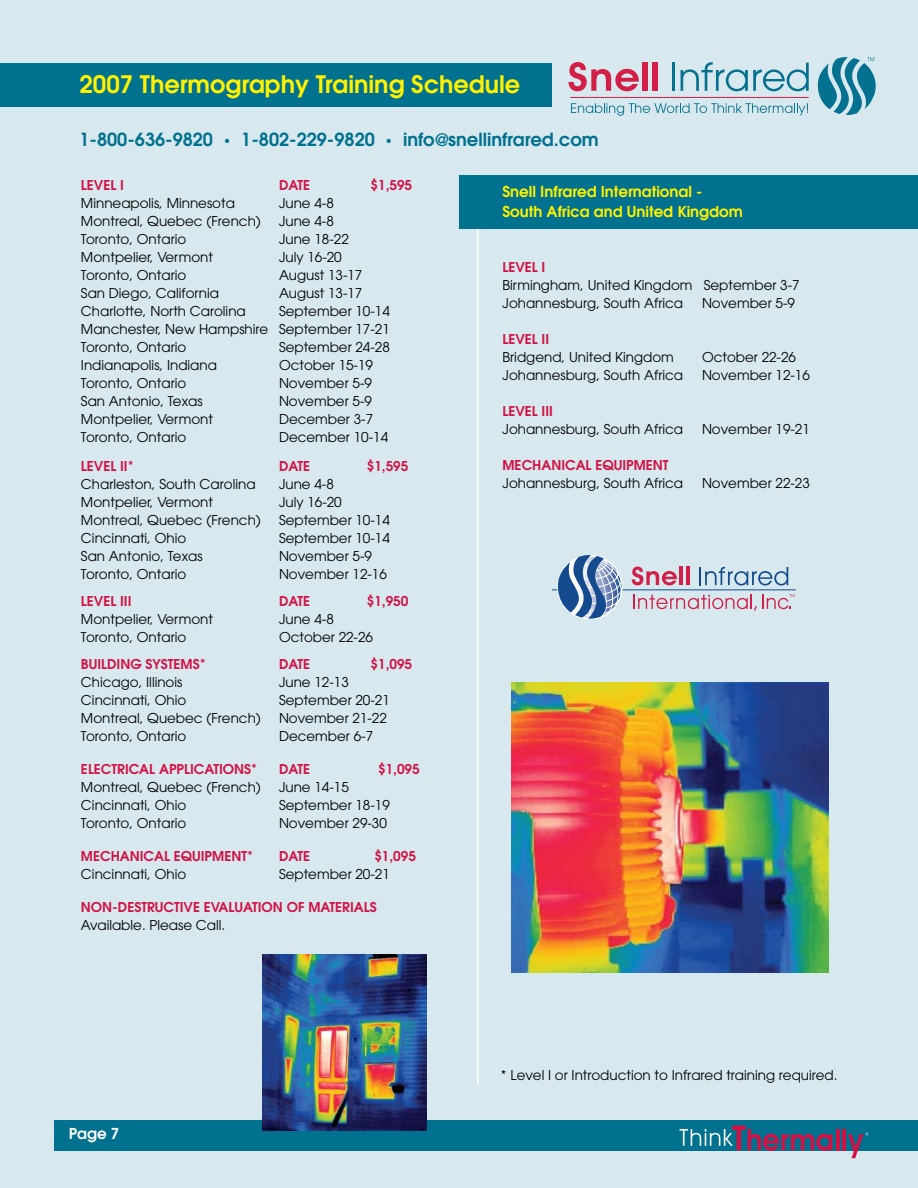
<style>
.page{position:relative;width:918px;height:1188px;background:#d7e8ee}
.page>*{position:absolute;margin:0;border:0;box-sizing:border-box;transform-origin:0 0}
.t1{font:600 24px "Avant Garde";color:#fff200}
.t2{font:600 18px "Avant Garde";color:#00718f}
.t3{font:600 15px/19.5px "Avant Garde";color:#fff200}
.t4{font:600 15px "Avant Garde";color:#fff}
.t5{font:13.5px/18px "Avant Garde";color:#000;text-align:justify}
.t6{font:600 13.5px "Avant Garde";color:#d31145}
.s1{font-size:13.5px}
</style>
<div class="page">
<div style="left:54px;top:1120px;width:864px;height:30px;background:#00718f"></div>
<svg style="left:679px;top:1126px;width:153px;height:25px"></svg>
<hr style="left:836px;top:1129px;width:3px;height:21px;background:#d31145">
<hr style="left:843px;top:1129px;width:3px;height:21px;background:#d31145">
<svg style="left:848px;top:1132px;width:20px;height:26px"></svg>
<div style="left:0;top:63px;width:552px;height:44px;background:#00718f"></div>
<hr style="left:477px;top:174px;width:1px;height:910px;background:#fff">
<img style="left:262px;top:954px;width:165px;height:177px">
<div style="left:459px;top:176px;width:459px;height:54px;background:#00718f"></div>
<hr style="left:552px;top:590px;width:244px;height:1px;background:#134b8e">
<svg style="left:553px;top:555px;width:72px;height:65px"></svg>
<svg style="left:634px;top:595px;width:123px;height:15px"></svg>
<svg style="left:763px;top:594px;width:32px;height:15px"></svg>
<svg style="left:632px;top:567px;width:45px;height:18px"></svg>
<hr style="left:680px;top:567px;width:3px;height:18px;background:#d31e47">
<hr style="left:686px;top:567px;width:3px;height:18px;background:#d31e47">
<svg style="left:699px;top:567px;width:89px;height:19px"></svg>
<svg style="left:568px;top:57px;width:308px;height:59px"></svg>
<img style="left:511px;top:682px;width:318px;height:290px">
<h1 class="t1" style="left:80px;top:68px;width:442px">2007 Thermography Training Schedule</h1>
<h2 class="t2" style="left:79px;top:128px;width:521px">1-800-636-9820 <span class="s1">•</span> 1-802-229-9820 <span class="s1">•</span> info@snellinfrared.com</h2>
<p class="t6" style="left:81px;top:176px;width:44px">LEVEL I</p>
<p class="t6" style="left:279px;top:176px;width:33px">DATE</p>
<p class="t6" style="left:371px;top:176px;width:43px">$1,595</p>
<p class="t5" style="left:81px;top:194px;width:155px">Minneapolis, Minnesota</p>
<p class="t5" style="left:279px;top:194px;width:56px">June 4-8</p>
<p class="t5" style="left:81px;top:212px;width:181px">Montreal, Quebec (French)</p>
<p class="t5" style="left:279px;top:212px;width:56px">June 4-8</p>
<p class="t5" style="left:81px;top:230px;width:107px">Toronto, Ontario</p>
<p class="t5" style="left:279px;top:230px;width:71px">June 18-22</p>
<p class="t5" style="left:81px;top:248px;width:133px">Montpelier, Vermont</p>
<p class="t5" style="left:279px;top:248px;width:64px">July 16-20</p>
<p class="t5" style="left:81px;top:266px;width:107px">Toronto, Ontario</p>
<p class="t5" style="left:279px;top:266px;width:85px">August 13-17</p>
<p class="t5" style="left:81px;top:284px;width:140px">San Diego, California</p>
<p class="t5" style="left:279px;top:284px;width:85px">August 13-17</p>
<p class="t5" style="left:81px;top:302px;width:166px">Charlotte, North Carolina</p>
<p class="t5" style="left:81px;top:302px;width:310px;text-indent:198px">September 10-14<br>Manchester, New Hampshire September 17-21<br>Toronto, Ontario</p>
<p class="t5" style="left:279px;top:338px;width:112px">September 24-28</p>
<p class="t5" style="left:81px;top:356px;width:137px">Indianapolis, Indiana</p>
<p class="t5" style="left:279px;top:356px;width:96px">October 15-19</p>
<p class="t5" style="left:81px;top:374px;width:107px">Toronto, Ontario</p>
<p class="t5" style="left:279px;top:374px;width:94px">November 5-9</p>
<p class="t5" style="left:81px;top:392px;width:123px">San Antonio, Texas</p>
<p class="t5" style="left:279px;top:392px;width:94px">November 5-9</p>
<p class="t5" style="left:81px;top:410px;width:133px">Montpelier, Vermont</p>
<p class="t5" style="left:279px;top:410px;width:96px">December 3-7</p>
<p class="t5" style="left:81px;top:428px;width:107px">Toronto, Ontario</p>
<p class="t5" style="left:279px;top:428px;width:111px">December 10-14</p>
<p class="t6" style="left:81px;top:457px;width:54px">LEVEL II*</p>
<p class="t6" style="left:279px;top:457px;width:33px">DATE</p>
<p class="t6" style="left:367px;top:457px;width:43px">$1,595</p>
<p class="t5" style="left:81px;top:475px;width:176px">Charleston, South Carolina</p>
<p class="t5" style="left:279px;top:475px;width:56px">June 4-8</p>
<p class="t5" style="left:81px;top:493px;width:133px">Montpelier, Vermont</p>
<p class="t5" style="left:279px;top:493px;width:64px">July 16-20</p>
<p class="t5" style="left:81px;top:511px;width:181px">Montreal, Quebec (French)</p>
<p class="t5" style="left:279px;top:511px;width:112px">September 10-14</p>
<p class="t5" style="left:81px;top:529px;width:107px">Cincinnati, Ohio</p>
<p class="t5" style="left:279px;top:529px;width:112px">September 10-14</p>
<p class="t5" style="left:81px;top:547px;width:123px">San Antonio, Texas</p>
<p class="t5" style="left:279px;top:547px;width:94px">November 5-9</p>
<p class="t5" style="left:81px;top:565px;width:107px">Toronto, Ontario</p>
<p class="t5" style="left:279px;top:565px;width:109px">November 12-16</p>
<p class="t6" style="left:81px;top:592px;width:52px">LEVEL III</p>
<p class="t6" style="left:279px;top:592px;width:33px">DATE</p>
<p class="t6" style="left:367px;top:592px;width:43px">$1,950</p>
<p class="t5" style="left:81px;top:610px;width:133px">Montpelier, Vermont</p>
<p class="t5" style="left:279px;top:610px;width:56px">June 4-8</p>
<p class="t5" style="left:81px;top:628px;width:107px">Toronto, Ontario</p>
<p class="t5" style="left:279px;top:628px;width:96px">October 22-26</p>
<p class="t6" style="left:81px;top:655px;width:126px">BUILDING SYSTEMS*</p>
<p class="t6" style="left:279px;top:655px;width:33px">DATE</p>
<p class="t6" style="left:371px;top:655px;width:43px">$1,095</p>
<p class="t5" style="left:81px;top:673px;width:103px">Chicago, Illinois</p>
<p class="t5" style="left:279px;top:673px;width:71px">June 12-13</p>
<p class="t5" style="left:81px;top:691px;width:107px">Cincinnati, Ohio</p>
<p class="t5" style="left:279px;top:691px;width:112px">September 20-21</p>
<p class="t5" style="left:81px;top:709px;width:181px">Montreal, Quebec (French)</p>
<p class="t5" style="left:279px;top:709px;width:109px">November 21-22</p>
<p class="t5" style="left:81px;top:727px;width:107px">Toronto, Ontario</p>
<p class="t5" style="left:279px;top:727px;width:96px">December 6-7</p>
<p class="t6" style="left:81px;top:760px;width:178px">ELECTRICAL APPLICATIONS*</p>
<p class="t6" style="left:279px;top:760px;width:33px">DATE</p>
<p class="t6" style="left:378px;top:760px;width:43px">$1,095</p>
<p class="t5" style="left:81px;top:778px;width:181px">Montreal, Quebec (French)</p>
<p class="t5" style="left:279px;top:778px;width:71px">June 14-15</p>
<p class="t5" style="left:81px;top:796px;width:107px">Cincinnati, Ohio</p>
<p class="t5" style="left:279px;top:796px;width:112px">September 18-19</p>
<p class="t5" style="left:81px;top:814px;width:107px">Toronto, Ontario</p>
<p class="t5" style="left:279px;top:814px;width:109px">November 29-30</p>
<p class="t6" style="left:81px;top:847px;width:173px">MECHANICAL EQUIPMENT*</p>
<p class="t6" style="left:279px;top:847px;width:33px">DATE</p>
<p class="t6" style="left:374px;top:847px;width:43px">$1,095</p>
<p class="t5" style="left:81px;top:865px;width:107px">Cincinnati, Ohio</p>
<p class="t5" style="left:279px;top:865px;width:112px">September 20-21</p>
<p class="t6" style="left:81px;top:898px;width:297px">NON-DESTRUCTIVE EVALUATION OF MATERIALS</p>
<p class="t5" style="left:81px;top:916px;width:146px">Available. Please Call.</p>
<p class="t4" style="left:69px;top:1123px;width:52px">Page 7</p>
<p class="t3" style="left:502px;top:182px;width:242px">Snell Infrared International -<br>South Africa and United Kingdom</p>
<p class="t6" style="left:502px;top:259px;width:44px">LEVEL I</p>
<p class="t5" style="left:502px;top:276px;width:299px">Birmingham, United Kingdom September 3-7<br>Johannesburg, South Africa</p>
<p class="t5" style="left:702px;top:294px;width:94px">November 5-9</p>
<p class="t6" style="left:502px;top:331px;width:48px">LEVEL II</p>
<p class="t5" style="left:502px;top:348px;width:173px">Bridgend, United Kingdom</p>
<p class="t5" style="left:702px;top:348px;width:96px">October 22-26</p>
<p class="t5" style="left:502px;top:366px;width:182px">Johannesburg, South Africa</p>
<p class="t5" style="left:702px;top:366px;width:109px">November 12-16</p>
<p class="t6" style="left:502px;top:403px;width:52px">LEVEL III</p>
<p class="t5" style="left:502px;top:420px;width:182px">Johannesburg, South Africa</p>
<p class="t5" style="left:702px;top:420px;width:109px">November 19-21</p>
<p class="t6" style="left:502px;top:457px;width:168px">MECHANICAL EQUIPMENT</p>
<p class="t5" style="left:502px;top:474px;width:182px">Johannesburg, South Africa</p>
<p class="t5" style="left:702px;top:474px;width:109px">November 22-23</p>
<p class="t5" style="left:501px;top:1066px;width:338px">* Level I or Introduction to Infrared training required.</p>
</div>
